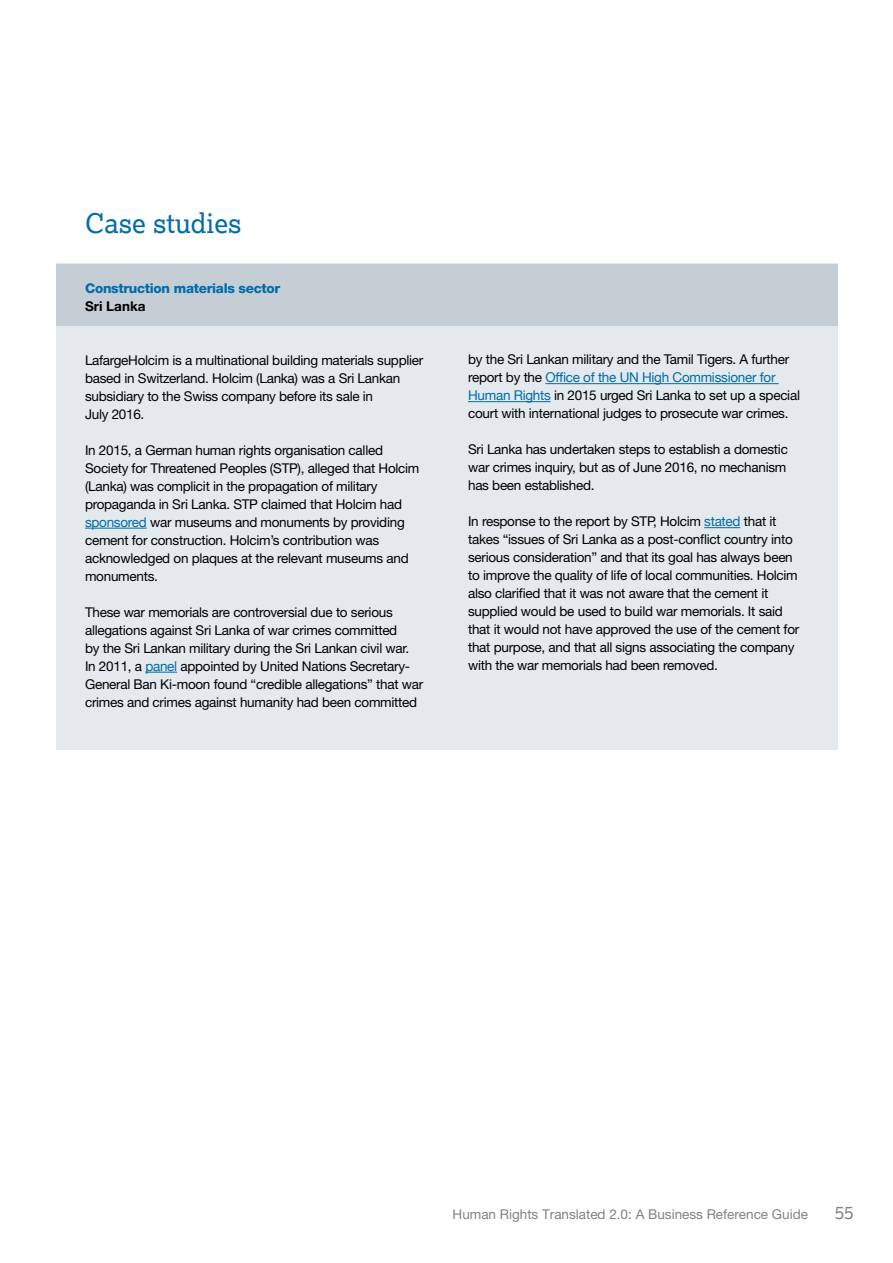
<style>
.page{position:relative;width:893px;height:1263px;background:#fff}
.page>*{position:absolute;margin:0;border:0;box-sizing:border-box;transform-origin:0 0}
.t1{font:27px "Lexia Da Ma";color:#006cab}
.t2{font:18px "Lexia Da Ma";color:#808285}
.t3{font:13.5px/18px "Helvetica Neue";letter-spacing:-.02em;color:#000}
.t4{font:13.5px "Helvetica Neue";color:#808285}
.t5{font:800 13.5px "Helvetica Neue";letter-spacing:-.02em;color:#006cab}
.t6{font:700 13.5px "Helvetica Neue";color:#000}
.s1{color:#006cab}
</style>
<div class="page">
<div style="left:55px;top:264px;width:782px;height:486px;background:#e3e9ec"></div>
<div style="left:55px;top:264px;width:782px;height:61px;background:#c4ced4"></div>
<hr style="left:85px;top:528px;width:62px;height:1px;background:#006cab">
<hr style="left:145px;top:672px;width:32px;height:1px;background:#006cab">
<hr style="left:545px;top:383px;width:234px;height:1px;background:#006cab">
<hr style="left:468px;top:401px;width:83px;height:1px;background:#006cab">
<hr style="left:704px;top:527px;width:36px;height:1px;background:#006cab">
<h1 class="t1" style="left:85px;top:207px;width:158px">Case studies</h1>
<p class="t5" style="left:85px;top:280px;width:197px">Construction materials sector</p>
<p class="t6" style="left:85px;top:298px;width:62px">Sri Lanka</p>
<p class="t3" style="left:85px;top:351px;width:340px">LafargeHolcim is a multinational building materials supplier based in Switzerland. Holcim (Lanka) was a Sri Lankan subsidiary to the Swiss company before its sale in<br>July 2016.</p>
<p class="t3" style="left:85px;top:441px;width:336px">In 2015, a German human rights organisation called Society for Threatened Peoples (STP), alleged that Holcim (Lanka) was complicit in the propagation of military propaganda in Sri Lanka. STP claimed that Holcim had <span class="s1">sponsored</span> war museums and monuments by providing cement for construction. Holcim’s contribution was acknowledged on plaques at the relevant museums and monuments.</p>
<p class="t3" style="left:85px;top:603px;width:340px">These war memorials are controversial due to serious allegations against Sri Lanka of war crimes committed<br>by the Sri Lankan military during the Sri Lankan civil war.<br>In 2011, a <span class="s1">panel</span> appointed by United Nations Secretary-General Ban Ki-moon found “credible allegations” that war crimes and crimes against humanity had been committed</p>
<p class="t3" style="left:468px;top:350px;width:333px">by the Sri Lankan military and the Tamil Tigers. A further report by the <span class="s1">Office of the UN High Commissioner for Human Rights</span> in 2015 urged Sri Lanka to set up a special court with international judges to prosecute war crimes.</p>
<p class="t3" style="left:468px;top:440px;width:321px;text-align:justify">Sri Lanka has undertaken steps to establish a domestic war crimes inquiry, but as of June 2016, no mechanism has been established.</p>
<p class="t3" style="left:468px;top:512px;width:333px">In response to the report by STP, Holcim <span class="s1">stated</span> that it takes “issues of Sri Lanka as a post-conflict country into serious consideration” and that its goal has always been to improve the quality of life of local communities. Holcim also clarified that it was not aware that the cement it supplied would be used to build war memorials. It said that it would not have approved the use of the cement for that purpose, and that all signs associating the company with the war memorials had been removed.</p>
<p class="t4" style="left:453px;top:1206px;width:357px">Human Rights Translated 2.0: A Business Reference Guide</p>
<h2 class="t2" style="left:835px;top:1201px;width:21px">55</h2>
</div>
